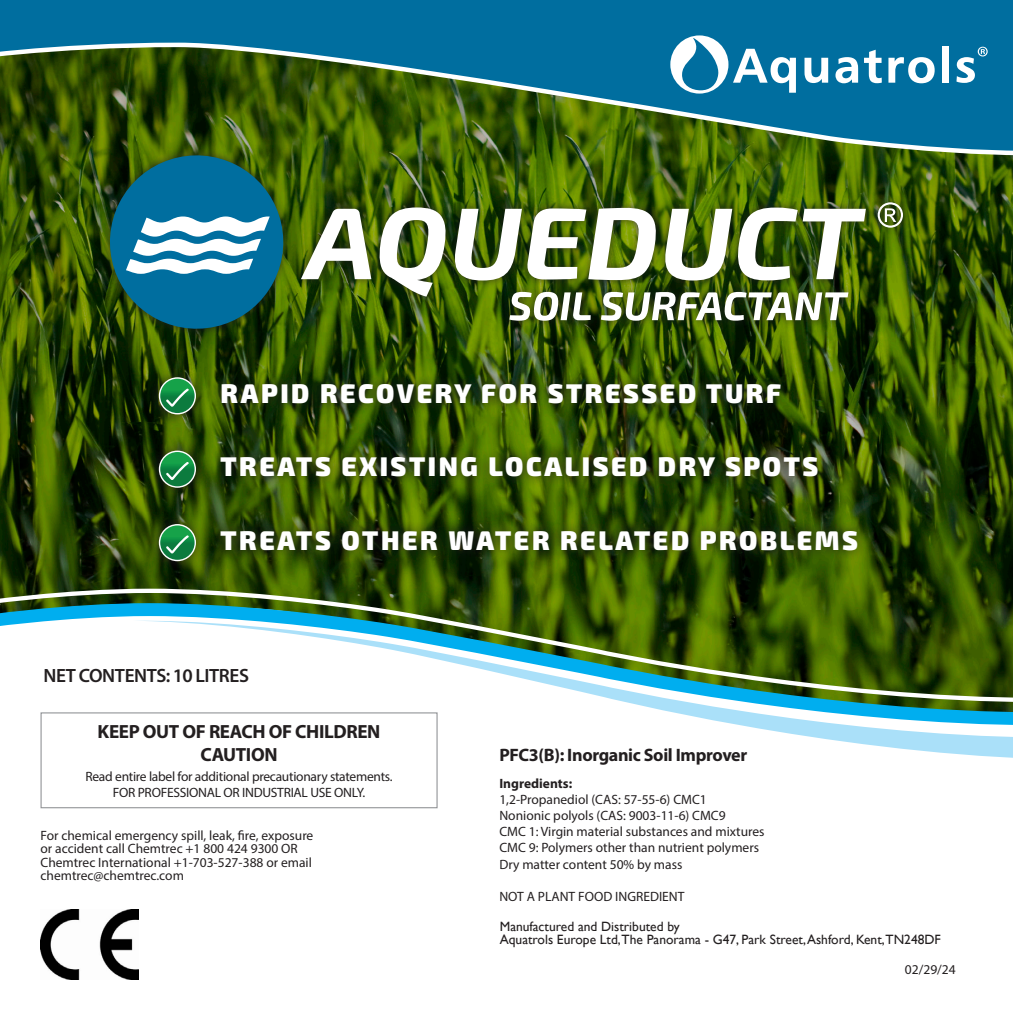
<style>
.page{position:relative;width:1013px;height:1013px;background:#fff}
.page>*{position:absolute;margin:0;border:0;box-sizing:border-box;transform-origin:0 0}
.t1{font:900 27px "Exo 2";letter-spacing:.1em;color:#fff;scale:.96 1}
.t2{font:600 19.35px "Myriad Pro";letter-spacing:-.02em;color:#231f20}
.t3{font:700 19.12px "Myriad Pro";letter-spacing:-.02em;color:#231f20}
.t4{font:700 18px "Myriad Pro";letter-spacing:-.02em;color:#231f20}
.t5{font:13.5px "Myriad Pro";color:#231f20}
.t6{font:13.5px "Gill Sans";color:#231f20}
.t7{font:13.5px "Myriad Pro";letter-spacing:-.02em;color:#231f20}
.t8{font:700 13.5px "Myriad Pro";color:#231f20}
</style>
<div class="page">
<img style="left:0;top:166px;width:1012px;height:419px">
<svg style="left:0;top:0;width:1012px;height:166px;background:#1f6862"></svg>
<svg style="left:670px;top:35px;width:126px;height:59px"></svg>
<svg style="left:804px;top:58px;width:24px;height:25px"></svg>
<svg style="left:835px;top:57px;width:23px;height:26px"></svg>
<svg style="left:864px;top:50px;width:17px;height:33px"></svg>
<svg style="left:888px;top:57px;width:46px;height:26px"></svg>
<div style="left:942px;top:46px;width:6px;height:37px;background:#fff"></div>
<svg style="left:956px;top:47px;width:31px;height:36px"></svg>
<div style="left:101px;top:147px;width:810px;height:190px;background:#231f20;opacity:.75"></div>
<svg style="left:301px;top:207px;width:564px;height:114px"></svg>
<svg style="left:98px;top:143px;width:197px;height:198px;background:#32736d"></svg>
<svg style="left:877px;top:202px;width:26px;height:26px"></svg>
<svg style="left:0;top:585px;width:1012px;height:224px"></svg>
<svg style="left:0;top:588px;width:1012px;height:15px;background:#466118"></svg>
<svg style="left:437px;top:725px;width:575px;height:34px"></svg>
<svg style="left:0;top:603px;width:1012px;height:122px"></svg>
<img style="left:40px;top:909px;width:99px;height:70px">
<div style="left:148px;top:366px;width:644px;height:60px;background:#231f20;opacity:.75"></div>
<svg style="left:159px;top:377px;width:37px;height:37px"></svg>
<div style="left:148px;top:439px;width:680px;height:60px;background:#231f20;opacity:.75"></div>
<svg style="left:159px;top:450px;width:37px;height:38px"></svg>
<div style="left:148px;top:512px;width:720px;height:60px;background:#231f20;opacity:.75"></div>
<svg style="left:159px;top:524px;width:37px;height:37px"></svg>
<div style="left:41px;top:713px;width:396px;height:94px;background:#fff"></div>
<div style="left:40px;top:712px;width:397px;height:96px;border:1px solid #939598"></div>
<p class="t1" style="left:220px;top:372px;width:585px">RAPID RECOVERY FOR STRESSED TURF</p>
<p class="t1" style="left:220px;top:445px;width:624px">TREATS EXISTING LOCALISED DRY SPOTS</p>
<p class="t1" style="left:220px;top:518px;width:665px">TREATS OTHER WATER RELATED PROBLEMS</p>
<p class="t2" style="left:43px;top:663px;width:207px">NET CONTENTS: 10 LITRES</p>
<p class="t3" style="left:98px;top:718px;width:284px">KEEP OUT OF REACH OF CHILDREN</p>
<p class="t3" style="left:200px;top:741px;width:79px">CAUTION</p>
<p class="t7" style="left:85px;top:768px;width:309px">Read entire label for additional precautionary statements.</p>
<p class="t7" style="left:113px;top:784px;width:254px">FOR PROFESSIONAL OR INDUSTRIAL USE ONLY.</p>
<p class="t5" style="left:40px;top:827px;width:274px">For chemical emergency spill, leak, fire, exposure</p>
<p class="t5" style="left:40px;top:840px;width:259px">or accident call Chemtrec +1 800 424 9300 OR</p>
<p class="t5" style="left:40px;top:854px;width:273px">Chemtrec International +1-703-527-388 or email</p>
<p class="t5" style="left:40px;top:867px;width:145px">chemtrec@chemtrec.com</p>
<p class="t4" style="left:499px;top:743px;width:249px">PFC3(B): Inorganic Soil Improver</p>
<p class="t8" style="left:499px;top:774px;width:74px">Ingredients:</p>
<p class="t5" style="left:499px;top:791px;width:209px">1,2-Propanediol (CAS: 57-55-6) CMC1</p>
<p class="t5" style="left:499px;top:807px;width:228px">Nonionic polyols (CAS: 9003-11-6) CMC9</p>
<p class="t5" style="left:499px;top:823px;width:267px">CMC 1: Virgin material substances and mixtures</p>
<p class="t5" style="left:499px;top:839px;width:261px">CMC 9: Polymers other than nutrient polymers</p>
<p class="t5" style="left:499px;top:855px;width:184px">Dry matter content 50% by mass</p>
<p class="t5" style="left:499px;top:888px;width:187px">NOT A PLANT FOOD INGREDIENT</p>
<p class="t6" style="left:500px;top:918px;width:181px">Manufactured and Distributed by</p>
<p class="t6" style="left:500px;top:931px;width:442px">Aquatrols Europe Ltd,The Panorama - G47, Park Street, Ashford, Kent,TN248DF</p>
<p class="t5" style="left:904px;top:961px;width:52px">02/29/24</p>
</div>
